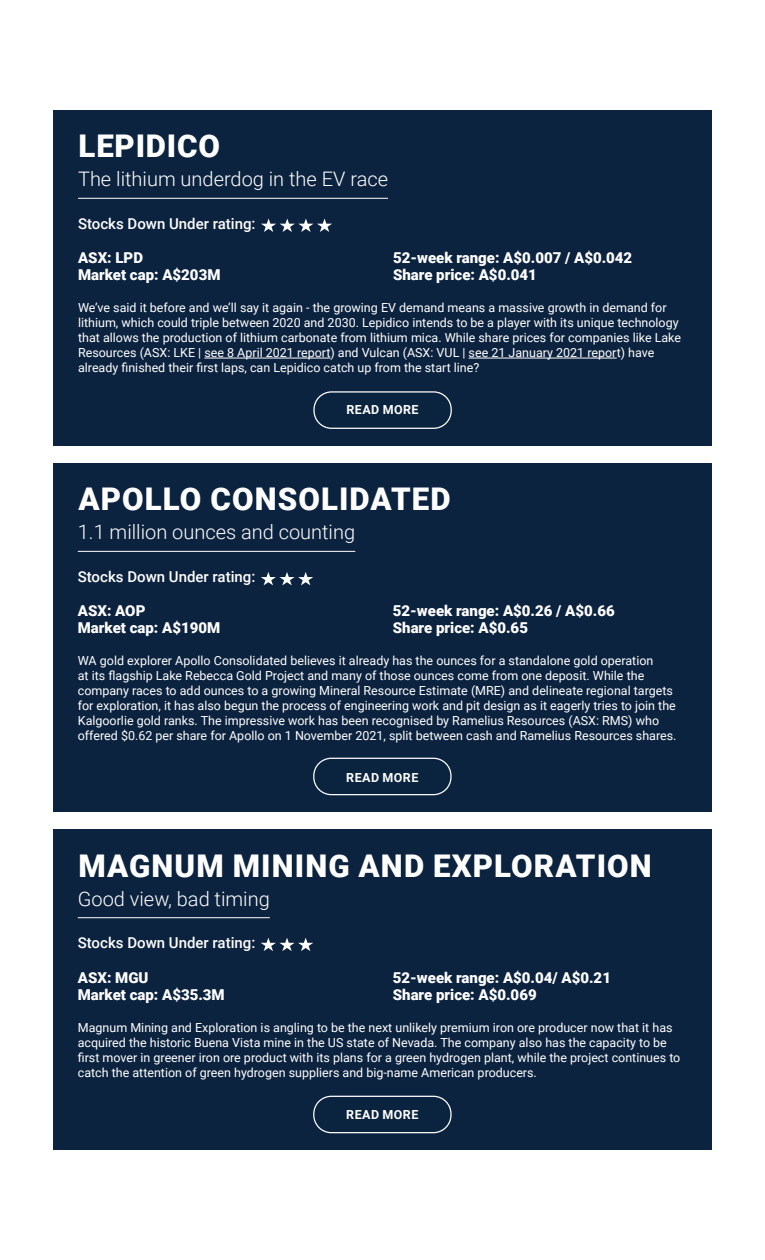
<style>
.page{position:relative;width:765px;height:1260px;background:#fff}
.page>*{position:absolute;margin:0;border:0;box-sizing:border-box;transform-origin:0 0}
.t1{font:900 31.25px "Roboto";letter-spacing:.035em;color:#fff}
.t2{font:300 20px "Roboto";color:#fff}
.t3{font:900 15px "Roboto";color:#fff}
.t4{font:500 15px "Roboto";color:#fff}
.t5{font:12.5px/15px "Roboto";color:#fff}
.t6{font:700 12.5px "Roboto";letter-spacing:.035em;color:#fff}
</style>
<div class="page">
<div style="left:53px;top:830px;width:659px;height:320px;background:#0c233f"></div>
<hr style="left:78px;top:917px;width:192px;height:1px;background:#fff">
<div style="left:313px;top:1096px;width:139px;height:37px;border:1px solid #fff;border-radius:18px"></div>
<svg style="left:261px;top:938px;width:52px;height:13px"></svg>
<div style="left:53px;top:463px;width:659px;height:349px;background:#0c233f"></div>
<hr style="left:78px;top:551px;width:277px;height:1px;background:#fff">
<div style="left:313px;top:758px;width:139px;height:37px;border:1px solid #fff;border-radius:18px"></div>
<svg style="left:261px;top:572px;width:52px;height:13px"></svg>
<div style="left:53px;top:110px;width:659px;height:335px;background:#0c233f"></div>
<hr style="left:78px;top:198px;width:310px;height:1px;background:#fff">
<hr style="left:204px;top:358px;width:126px;height:1px;background:#fff">
<hr style="left:469px;top:358px;width:148px;height:1px;background:#fff">
<div style="left:313px;top:391px;width:139px;height:38px;border:1px solid #fff;border-radius:18px"></div>
<svg style="left:261px;top:219px;width:71px;height:13px"></svg>
<h1 class="t1" style="left:79px;top:124px;width:143px">LEPIDICO</h1>
<h2 class="t2" style="left:78px;top:165px;width:311px">The lithium underdog in the EV race</h2>
<p class="t4" style="left:78px;top:213px;width:179px">Stocks Down Under rating:</p>
<p class="t3" style="left:78px;top:248px;width:66px">ASX: LPD</p>
<p class="t3" style="left:393px;top:248px;width:241px">52-week range: A$0.007 / A$0.042</p>
<p class="t3" style="left:78px;top:264px;width:144px">Market cap: A$203M</p>
<p class="t3" style="left:393px;top:264px;width:145px">Share price: A$0.041</p>
<p class="t5" style="left:78px;top:300px;width:605px">We’ve said it before and we’ll say it again - the growing EV demand means a massive growth in demand for lithium, which could triple between 2020 and 2030. Lepidico intends to be a player with its unique technology that allows the production of lithium carbonate from lithium mica. While share prices for companies like Lake Resources (ASX: LKE | see 8 April 2021 report) and Vulcan (ASX: VUL | see 21 January 2021 report) have already finished their first laps, can Lepidico catch up from the start line?</p>
<p class="t6" style="left:347px;top:401px;width:74px">READ MORE</p>
<h1 class="t1" style="left:78px;top:477px;width:374px">APOLLO CONSOLIDATED</h1>
<h2 class="t2" style="left:78px;top:518px;width:279px">1.1 million ounces and counting</h2>
<p class="t4" style="left:78px;top:566px;width:179px">Stocks Down Under rating:</p>
<p class="t3" style="left:78px;top:601px;width:69px">ASX: AOP</p>
<p class="t3" style="left:393px;top:601px;width:223px">52-week range: A$0.26 / A$0.66</p>
<p class="t3" style="left:78px;top:617px;width:144px">Market cap: A$190M</p>
<p class="t3" style="left:393px;top:617px;width:137px">Share price: A$0.65</p>
<p class="t5" style="left:78px;top:653px;width:600px">WA gold explorer Apollo Consolidated believes it already has the ounces for a standalone gold operation<br>at its flagship Lake Rebecca Gold Project and many of those ounces come from one deposit. While the company races to add ounces to a growing Mineral Resource Estimate (MRE) and delineate regional targets for exploration, it has also begun the process of engineering work and pit design as it eagerly tries to join the Kalgoorlie gold ranks. The impressive work has been recognised by Ramelius Resources (ASX: RMS) who offered $0.62 per share for Apollo on 1 November 2021, split between cash and Ramelius Resources shares.</p>
<p class="t6" style="left:346px;top:769px;width:74px">READ MORE</p>
<h1 class="t1" style="left:78px;top:844px;width:575px">MAGNUM MINING AND EXPLORATION</h1>
<h2 class="t2" style="left:78px;top:885px;width:193px">Good view, bad timing</h2>
<p class="t4" style="left:78px;top:933px;width:179px">Stocks Down Under rating:</p>
<p class="t3" style="left:78px;top:967px;width:72px">ASX: MGU</p>
<p class="t3" style="left:393px;top:967px;width:220px">52-week range: A$0.04/ A$0.21</p>
<p class="t3" style="left:78px;top:984px;width:148px">Market cap: A$35.3M</p>
<p class="t3" style="left:393px;top:984px;width:145px">Share price: A$0.069</p>
<p class="t5" style="left:78px;top:1019px;width:604px">Magnum Mining and Exploration is angling to be the next unlikely premium iron ore producer now that it has acquired the historic Buena Vista mine in the US state of Nevada. The company also has the capacity to be first mover in greener iron ore product with its plans for a green hydrogen plant, while the project continues to catch the attention of green hydrogen suppliers and big-name American producers.</p>
<p class="t6" style="left:346px;top:1106px;width:74px">READ MORE</p>
</div>
